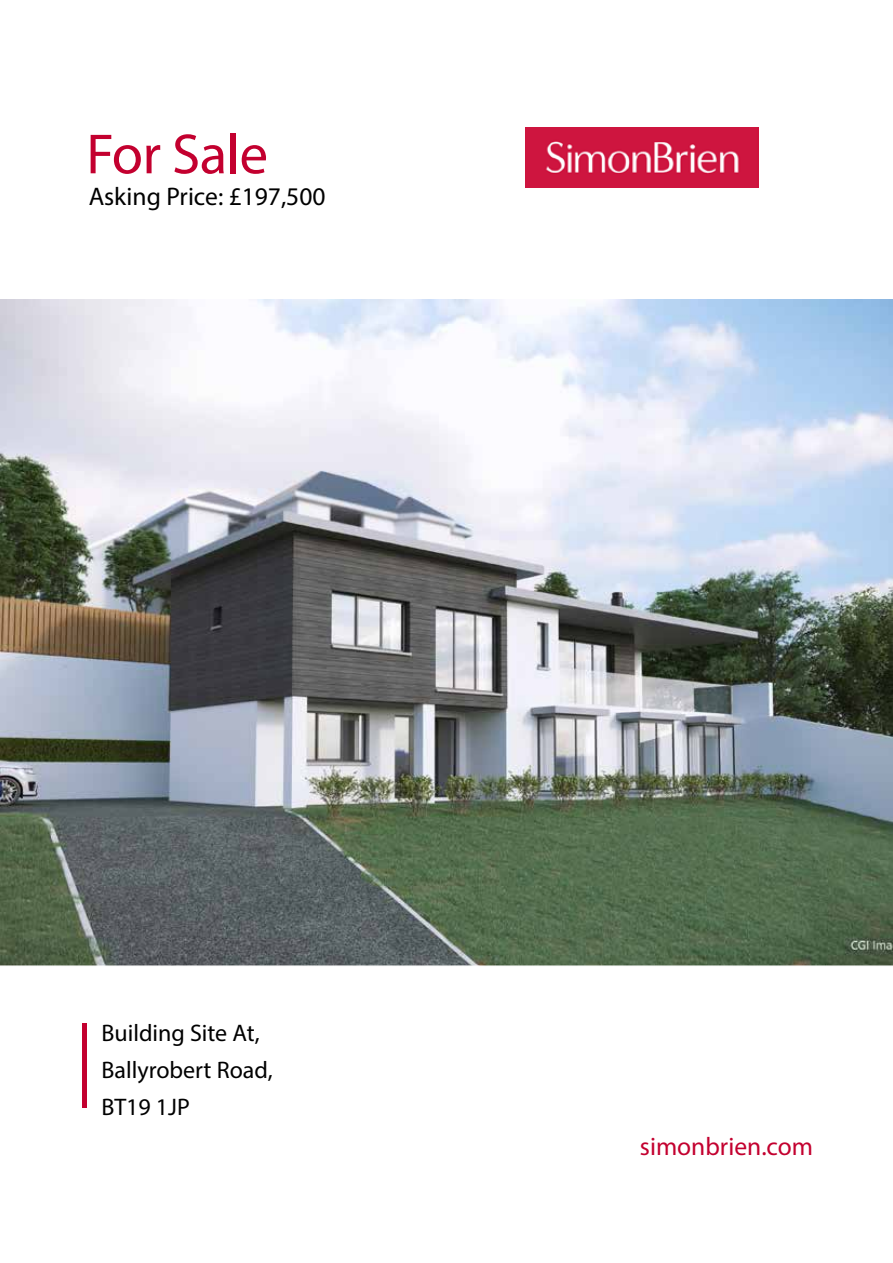
<style>
.page{position:relative;width:893px;height:1263px;background:#fff}
.page>*{position:absolute;margin:0;border:0;box-sizing:border-box;transform-origin:0 0}
.t1{font:57px "Myriad Pro";letter-spacing:-.01em;color:#c3002f}
.t2{font:25.5px "Myriad Pro";color:#000}
.t3{font:25.5px "Myriad Pro";color:#c3002f}
.t4{font:24px/37.3px "Myriad Pro";color:#000}
</style>
<div class="page">
<img style="left:0;top:299px;width:893px;height:667px">
<img style="left:525px;top:128px;width:234px;height:60px">
<hr style="left:82px;top:1023px;width:4px;height:85px;background:#c3002f">
<h1 class="t1" style="left:86px;top:119px;width:183px">For Sale</h1>
<p class="t2" style="left:89px;top:181px;width:238px">Asking Price: £197,500</p>
<p class="t4" style="left:102px;top:1014px;width:173px">Building Site At,<br>Ballyrobert Road,<br>BT19 1JP</p>
<p class="t3" style="left:640px;top:1131px;width:175px">simonbrien.com</p>
</div>
